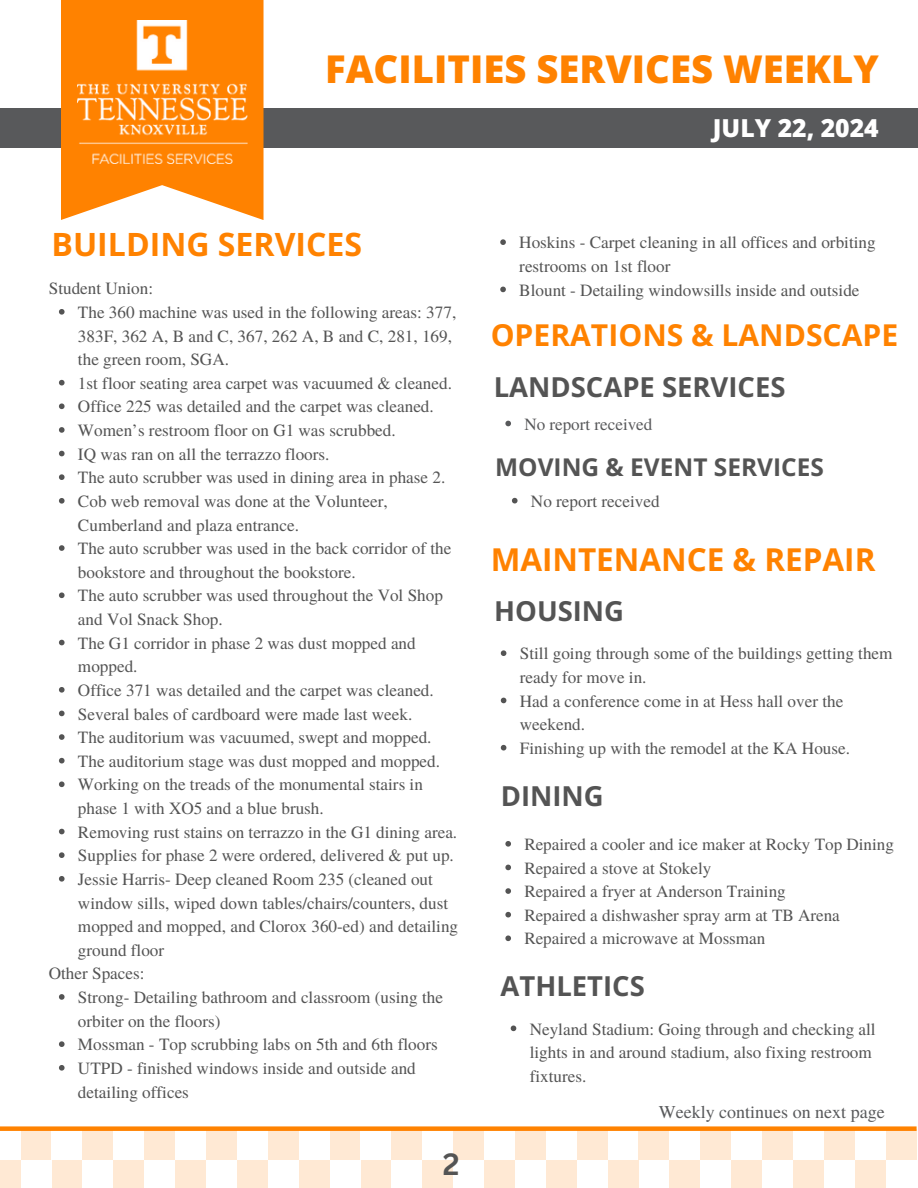
<style>
.page{position:relative;width:918px;height:1188px;background:#fff}
.page>*{position:absolute;margin:0;border:0;box-sizing:border-box;transform-origin:0 0}
.t1{font:800 38.25px "Open Sans";color:#ff8200}
.t2{font:700 32.1px "Open Sans";color:#ff8200}
.t3{font:700 31.5px "Open Sans";color:#ff8200}
.t4{font:700 30.15px "Open Sans";color:#ff8200}
.t5{font:700 30px "Canva Sans";color:#545454}
.t6{font:700 27.45px "Open Sans";color:#545454}
.t7{font:800 24.75px "Open Sans";color:#fff}
.t8{font:700 24.45px "Open Sans";color:#545454}
.t9{font:18px "Te X Gyre Termes";color:#58595b}
.t10{font:17.1px/23.7px "Te X Gyre Termes";color:#545454}
.t11{font:17.1px "Te X Gyre Termes";color:#58595b}
</style>
<div class="page">
<div style="left:0;top:108px;width:918px;height:40px;background:#58595b"></div>
<svg style="left:61px;top:0;width:203px;height:220px;fill:#ff8200"></svg>
<img style="left:77px;top:20px;width:170px;height:143px">
<div style="left:700px;top:1129px;width:31px;height:31px;background:#ffe9d4"></div>
<div style="left:762px;top:1129px;width:31px;height:31px;background:#ffe9d4"></div>
<div style="left:824px;top:1129px;width:31px;height:31px;background:#ffe9d4"></div>
<div style="left:886px;top:1129px;width:31px;height:31px;background:#ffe9d4"></div>
<div style="left:855px;top:1160px;width:31px;height:28px;background:#ffe9d4"></div>
<div style="left:793px;top:1160px;width:31px;height:28px;background:#ffe9d4"></div>
<div style="left:731px;top:1160px;width:31px;height:28px;background:#ffe9d4"></div>
<div style="left:669px;top:1160px;width:31px;height:28px;background:#ffe9d4"></div>
<div style="left:453px;top:1129px;width:31px;height:31px;background:#ffe9d4"></div>
<div style="left:515px;top:1129px;width:31px;height:31px;background:#ffe9d4"></div>
<div style="left:577px;top:1129px;width:31px;height:31px;background:#ffe9d4"></div>
<div style="left:639px;top:1129px;width:30px;height:31px;background:#ffe9d4"></div>
<div style="left:608px;top:1160px;width:31px;height:28px;background:#ffe9d4"></div>
<div style="left:546px;top:1160px;width:31px;height:28px;background:#ffe9d4"></div>
<div style="left:484px;top:1160px;width:31px;height:28px;background:#ffe9d4"></div>
<div style="left:422px;top:1160px;width:31px;height:28px;background:#ffe9d4"></div>
<div style="left:206px;top:1129px;width:31px;height:31px;background:#ffe9d4"></div>
<div style="left:268px;top:1129px;width:31px;height:31px;background:#ffe9d4"></div>
<div style="left:330px;top:1129px;width:30px;height:31px;background:#ffe9d4"></div>
<div style="left:391px;top:1129px;width:31px;height:31px;background:#ffe9d4"></div>
<div style="left:360px;top:1160px;width:31px;height:28px;background:#ffe9d4"></div>
<div style="left:299px;top:1160px;width:31px;height:28px;background:#ffe9d4"></div>
<div style="left:237px;top:1160px;width:31px;height:28px;background:#ffe9d4"></div>
<div style="left:175px;top:1160px;width:31px;height:28px;background:#ffe9d4"></div>
<div style="left:21px;top:1129px;width:31px;height:31px;background:#ffe9d4"></div>
<div style="left:82px;top:1129px;width:31px;height:31px;background:#ffe9d4"></div>
<div style="left:144px;top:1129px;width:31px;height:31px;background:#ffe9d4"></div>
<div style="left:113px;top:1160px;width:31px;height:28px;background:#ffe9d4"></div>
<div style="left:52px;top:1160px;width:30px;height:28px;background:#ffe9d4"></div>
<div style="left:0;top:1160px;width:21px;height:28px;background:#ffe9d4"></div>
<div style="left:0;top:1126px;width:917px;height:5px;background:#ff8200"></div>
<svg style="left:59px;top:309px;width:6px;height:6px"></svg>
<svg style="left:59px;top:380px;width:6px;height:5px"></svg>
<svg style="left:59px;top:403px;width:6px;height:6px"></svg>
<svg style="left:59px;top:427px;width:6px;height:6px"></svg>
<svg style="left:59px;top:451px;width:6px;height:5px"></svg>
<svg style="left:59px;top:474px;width:6px;height:6px"></svg>
<svg style="left:59px;top:498px;width:6px;height:6px"></svg>
<svg style="left:59px;top:545px;width:6px;height:6px"></svg>
<svg style="left:59px;top:592px;width:6px;height:6px"></svg>
<svg style="left:59px;top:640px;width:6px;height:5px"></svg>
<svg style="left:59px;top:687px;width:6px;height:6px"></svg>
<svg style="left:59px;top:711px;width:6px;height:5px"></svg>
<svg style="left:59px;top:734px;width:6px;height:6px"></svg>
<svg style="left:59px;top:758px;width:6px;height:5px"></svg>
<svg style="left:59px;top:781px;width:6px;height:6px"></svg>
<svg style="left:59px;top:829px;width:6px;height:5px"></svg>
<svg style="left:59px;top:852px;width:6px;height:6px"></svg>
<svg style="left:59px;top:876px;width:6px;height:6px"></svg>
<svg style="left:59px;top:994px;width:6px;height:6px"></svg>
<svg style="left:59px;top:1041px;width:6px;height:6px"></svg>
<svg style="left:59px;top:1065px;width:6px;height:6px"></svg>
<svg style="left:505px;top:421px;width:6px;height:5px"></svg>
<svg style="left:501px;top:650px;width:5px;height:6px"></svg>
<svg style="left:501px;top:698px;width:5px;height:5px"></svg>
<svg style="left:501px;top:745px;width:5px;height:6px"></svg>
<svg style="left:512px;top:498px;width:6px;height:5px"></svg>
<svg style="left:505px;top:841px;width:6px;height:6px"></svg>
<svg style="left:505px;top:865px;width:6px;height:5px"></svg>
<svg style="left:505px;top:888px;width:6px;height:6px"></svg>
<svg style="left:505px;top:912px;width:6px;height:5px"></svg>
<svg style="left:505px;top:935px;width:6px;height:6px"></svg>
<svg style="left:500px;top:239px;width:6px;height:6px"></svg>
<svg style="left:500px;top:287px;width:6px;height:5px"></svg>
<svg style="left:511px;top:1026px;width:5px;height:5px"></svg>
<h1 class="t1" style="left:325px;top:42px;width:555px">FACILITIES SERVICES WEEKLY</h1>
<h3 class="t7" style="left:713px;top:111px;width:167px">JULY 22, 2024</h3>
<p class="t2" style="left:52px;top:222px;width:312px">BUILDING SERVICES</p>
<p class="t10" style="left:49px;top:276px;width:106px">Student Union:</p>
<p class="t10" style="left:78px;top:300px;width:380px">The 360 machine was used in the following areas: 377,<br>383F, 362 A, B and C, 367, 262 A, B and C, 281, 169, the green room, SGA.</p>
<p class="t10" style="left:78px;top:370px;width:375px">1st floor seating area carpet was vacuumed &amp; cleaned.</p>
<p class="t10" style="left:78px;top:394px;width:357px">Office 225 was detailed and the carpet was cleaned.</p>
<p class="t10" style="left:78px;top:418px;width:319px">Women’s restroom floor on G1 was scrubbed.</p>
<p class="t10" style="left:78px;top:441px;width:253px">IQ was ran on all the terrazzo floors.</p>
<p class="t10" style="left:78px;top:465px;width:369px">The auto scrubber was used in dining area in phase 2.</p>
<p class="t10" style="left:78px;top:489px;width:311px">Cob web removal was done at the Volunteer,<br>Cumberland and plaza entrance.</p>
<p class="t10" style="left:78px;top:536px;width:375px">The auto scrubber was used in the back corridor of the bookstore and throughout the bookstore.</p>
<p class="t10" style="left:78px;top:583px;width:366px">The auto scrubber was used throughout the Vol Shop and Vol Snack Shop.</p>
<p class="t10" style="left:78px;top:630px;width:339px">The G1 corridor in phase 2 was dust mopped and mopped.</p>
<p class="t10" style="left:78px;top:678px;width:357px">Office 371 was detailed and the carpet was cleaned.</p>
<p class="t10" style="left:78px;top:701px;width:336px">Several bales of cardboard were made last week.</p>
<p class="t10" style="left:78px;top:725px;width:355px">The auditorium was vacuumed, swept and mopped.</p>
<p class="t10" style="left:78px;top:748px;width:364px">The auditorium stage was dust mopped and mopped.</p>
<p class="t10" style="left:78px;top:772px;width:346px">Working on the treads of the monumental stairs in phase 1 with XO5 and a blue brush.</p>
<p class="t10" style="left:78px;top:819px;width:381px">Removing rust stains on terrazzo in the G1 dining area.</p>
<p class="t10" style="left:78px;top:843px;width:377px">Supplies for phase 2 were ordered, delivered &amp; put up.</p>
<p class="t10" style="left:78px;top:867px;width:382px">Jessie Harris- Deep cleaned Room 235 (cleaned out window sills, wiped down tables/chairs/counters, dust mopped and mopped, and Clorox 360-ed) and detailing ground floor</p>
<p class="t10" style="left:49px;top:961px;width:97px">Other Spaces:</p>
<p class="t10" style="left:78px;top:985px;width:367px">Strong- Detailing bathroom and classroom (using the orbiter on the floors)</p>
<p class="t10" style="left:78px;top:1032px;width:361px">Mossman - Top scrubbing labs on 5th and 6th floors</p>
<p class="t10" style="left:78px;top:1056px;width:339px">UTPD - finished windows inside and outside and detailing offices</p>
<h2 class="t5" style="left:443px;top:1143px;width:18px">2</h2>
<h3 class="t10" style="left:519px;top:230px;width:358px">Hoskins - Carpet cleaning in all offices and orbiting restrooms on 1st floor</h3>
<p class="t10" style="left:519px;top:277px;width:342px">Blount - Detailing windowsills inside and outside</p>
<h2 class="t4" style="left:491px;top:313px;width:409px">OPERATIONS &amp; LANDSCAPE</h2>
<h3 class="t6" style="left:494px;top:368px;width:293px">LANDSCAPE SERVICES</h3>
<p class="t11" style="left:524px;top:412px;width:130px">No report received</p>
<h4 class="t8" style="left:495px;top:450px;width:330px">MOVING &amp; EVENT SERVICES</h4>
<p class="t10" style="left:531px;top:488px;width:130px">No report received</p>
<p class="t3" style="left:491px;top:537px;width:386px">MAINTENANCE &amp; REPAIR</p>
<p class="t6" style="left:494px;top:592px;width:131px">HOUSING</p>
<h2 class="t10" style="left:520px;top:641px;width:374px">Still going through some of the buildings getting them ready for move in.</h2>
<h3 class="t10" style="left:520px;top:688px;width:325px">Had a conference come in at Hess hall over the weekend.</h3>
<p class="t10" style="left:520px;top:735px;width:332px">Finishing up with the remodel at the KA House.</p>
<h3 class="t6" style="left:501px;top:776px;width:104px">DINING</h3>
<p class="t10" style="left:524px;top:832px;width:371px">Repaired a cooler and ice maker at Rocky Top Dining</p>
<p class="t10" style="left:524px;top:855px;width:188px">Repaired a stove at Stokely</p>
<p class="t10" style="left:524px;top:879px;width:263px">Repaired a fryer at Anderson Training</p>
<p class="t10" style="left:524px;top:902px;width:317px">Repaired a dishwasher spray arm at TB Arena</p>
<p class="t10" style="left:524px;top:926px;width:243px">Repaired a microwave at Mossman</p>
<p class="t6" style="left:501px;top:967px;width:146px">ATHLETICS</p>
<p class="t10" style="left:530px;top:1016px;width:347px">Neyland Stadium: Going through and checking all lights in and around stadium, also fixing restroom fixtures.</p>
<p class="t9" style="left:659px;top:1099px;width:227px">Weekly continues on next page</p>
</div>
